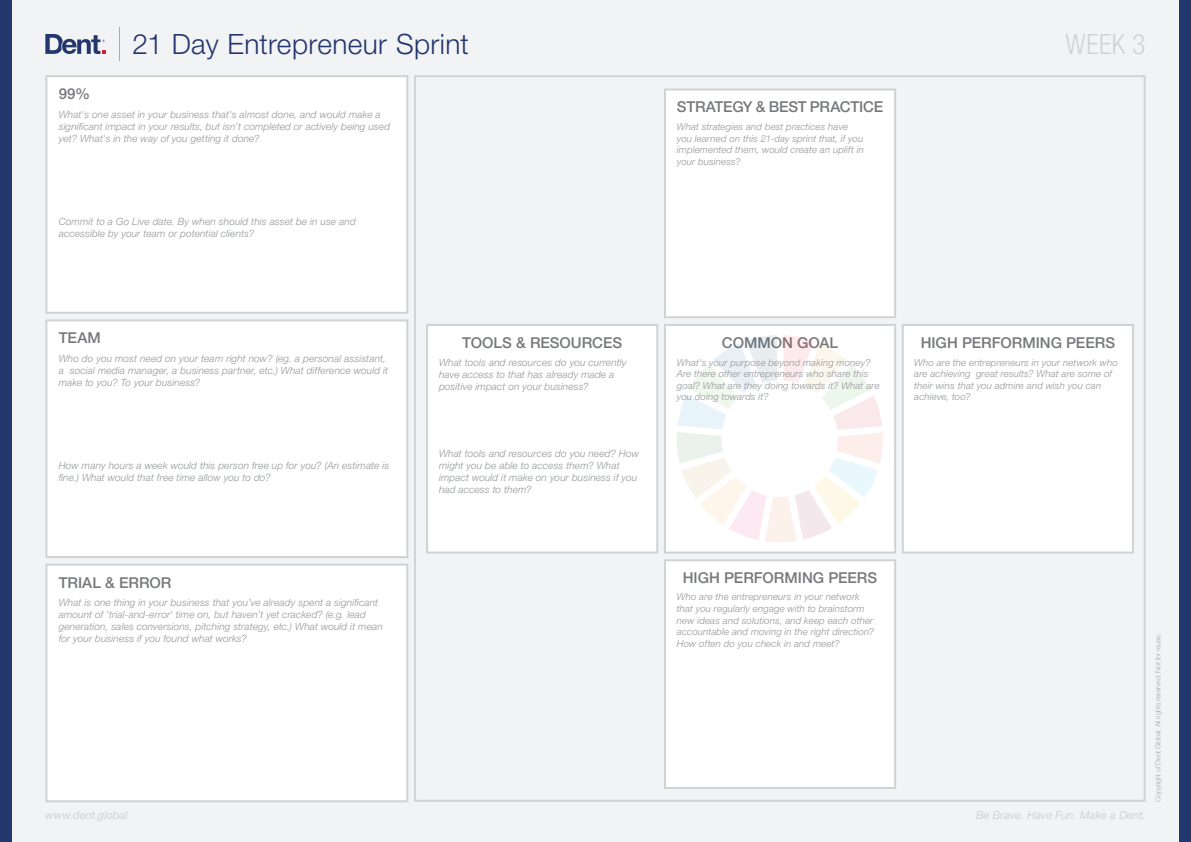
<style>
.page{position:relative;width:1191px;height:842px;background:#f2f3f4}
.page>*{position:absolute;margin:0;border:0;box-sizing:border-box;transform-origin:0 0}
.t1{font:300 28px "Helvetica Neue LT Std";letter-spacing:.015em;color:#23366e}
.t2{font:300 condensed 28px "Helvetica Neue LT Std";color:#d1d2d4}
.t3{font:500 15px "Helvetica Neue LT Std";color:#76787b}
.t4{font:italic 300 11px "Helvetica Neue LT Std";letter-spacing:.02em;color:#c7c8ca}
.t5{font:italic 300 10px/12px "Helvetica Neue LT Std";letter-spacing:.015em;color:#939598}
.t6{font:italic 300 9.6px/11.6px "Helvetica Neue LT Std";letter-spacing:.015em;color:#939598}
.t7{font:300 7px "Helvetica Neue LT Std";letter-spacing:-.02em;color:#a8a9ad}
</style>
<div class="page">
<div style="left:0;top:0;width:11px;height:842px;background:#23366e"></div>
<div style="left:1179px;top:0;width:12px;height:842px;background:#23366e"></div>
<div style="left:46px;top:565px;width:361px;height:236px;background:#fff"></div>
<div style="left:45px;top:564px;width:363px;height:238px;border:2px solid #d1d2d4"></div>
<hr style="left:119px;top:27px;width:1px;height:34px;background:#aba9c2">
<svg style="left:45px;top:34px;width:60px;height:20px"></svg>
<div style="left:46px;top:76px;width:361px;height:237px;background:#fff"></div>
<div style="left:45px;top:75px;width:363px;height:239px;border:2px solid #d1d2d4"></div>
<div style="left:46px;top:320px;width:361px;height:237px;background:#fff"></div>
<div style="left:45px;top:319px;width:363px;height:239px;border:2px solid #d1d2d4"></div>
<div style="left:665px;top:325px;width:230px;height:228px;background:#fff"></div>
<div style="left:664px;top:324px;width:232px;height:230px;border:2px solid #d1d2d4"></div>
<div style="left:427px;top:325px;width:230px;height:228px;background:#fff"></div>
<div style="left:426px;top:324px;width:232px;height:230px;border:2px solid #d1d2d4"></div>
<div style="left:902px;top:325px;width:231px;height:228px;background:#fff"></div>
<div style="left:901px;top:324px;width:233px;height:230px;border:2px solid #d1d2d4"></div>
<div style="left:665px;top:560px;width:230px;height:228px;background:#fff"></div>
<div style="left:664px;top:559px;width:232px;height:230px;border:2px solid #d1d2d4"></div>
<div style="left:665px;top:90px;width:230px;height:227px;background:#fff"></div>
<div style="left:664px;top:89px;width:232px;height:229px;border:2px solid #d1d2d4"></div>
<svg style="left:677px;top:335px;width:206px;height:207px"></svg>
<h2 class="t3" style="left:59px;top:85px;width:33px">99%</h2>
<h1 class="t1" style="left:133px;top:26px;width:338px">21 Day Entrepreneur Sprint</h1>
<p class="t5" style="left:59px;top:108px;width:333px">What's one asset in your business that's almost done, and would make a significant impact in your results, but isn’t completed or actively being used yet? What's in the way of you getting it done?</p>
<p class="t5" style="left:59px;top:215px;width:298px">Commit to a Go Live date. By when should this asset be in use and accessible by your team or potential clients?</p>
<h2 class="t3" style="left:677px;top:98px;width:208px">STRATEGY &amp; BEST PRACTICE</h2>
<p class="t6" style="left:677px;top:121px;width:189px">What strategies and best practices have you learned on this 21-day sprint that, if you implemented them, would create an uplift in your business?</p>
<h1 class="t2" style="left:1065px;top:28px;width:81px">WEEK 3</h1>
<h2 class="t3" style="left:59px;top:329px;width:44px">TEAM</h2>
<p class="t5" style="left:59px;top:352px;width:331px">Who do you most need on your team right now? (eg. a personal assistant, a social media manager, a business partner, etc.) What difference would it make to you? To your business?</p>
<p class="t5" style="left:59px;top:459px;width:332px">How many hours a week would this person free up for you? (An estimate is fine.) What would that free time allow you to do?</p>
<h2 class="t3" style="left:462px;top:333px;width:161px">TOOLS &amp; RESOURCES</h2>
<h2 class="t3" style="left:722px;top:333px;width:118px">COMMON GOAL</h2>
<h2 class="t3" style="left:920px;top:333px;width:196px">HIGH PERFORMING PEERS</h2>
<p class="t5" style="left:439px;top:357px;width:189px">What tools and resources do you currently have access to that has already made a positive impact on your business?</p>
<p class="t5" style="left:439px;top:447px;width:202px">What tools and resources do you need? How might you be able to access them? What impact would it make on your business if you had access to them?</p>
<p class="t6" style="left:677px;top:356px;width:204px">What's your purpose beyond making money?<br>Are there other entrepreneurs who share this goal? What are they doing towards it? What are you doing towards it?</p>
<p class="t6" style="left:914px;top:356px;width:205px">Who are the entrepreneurs in your network who are achieving great results? What are some of their wins that you admire and wish you can achieve, too?</p>
<h2 class="t3" style="left:59px;top:573px;width:114px">TRIAL &amp; ERROR</h2>
<p class="t5" style="left:59px;top:597px;width:326px">What is one thing in your business that you’ve already spent a significant amount of ’trial-and-error' time on, but haven’t yet cracked? (e.g. lead generation, sales conversions, pitching strategy, etc.) What would it mean for your business if you found what works?</p>
<h2 class="t3" style="left:683px;top:569px;width:196px">HIGH PERFORMING PEERS</h2>
<p class="t6" style="left:677px;top:591px;width:199px">Who are the entrepreneurs in your network that you regularly engage with to brainstorm new ideas and solutions, and keep each other accountable and moving in the right direction?<br>How often do you check in and meet?</p>
<p class="t4" style="left:45px;top:808px;width:84px">www.dent.global</p>
<p class="t4" style="left:976px;top:808px;width:171px">Be Brave. Have Fun. Make a Dent.</p>
<p class="t7" style="left:1153px;top:802px;width:170px;rotate:-90deg">Copyright of Dent Global. All rights reserved. Not for reuse.</p>
</div>
